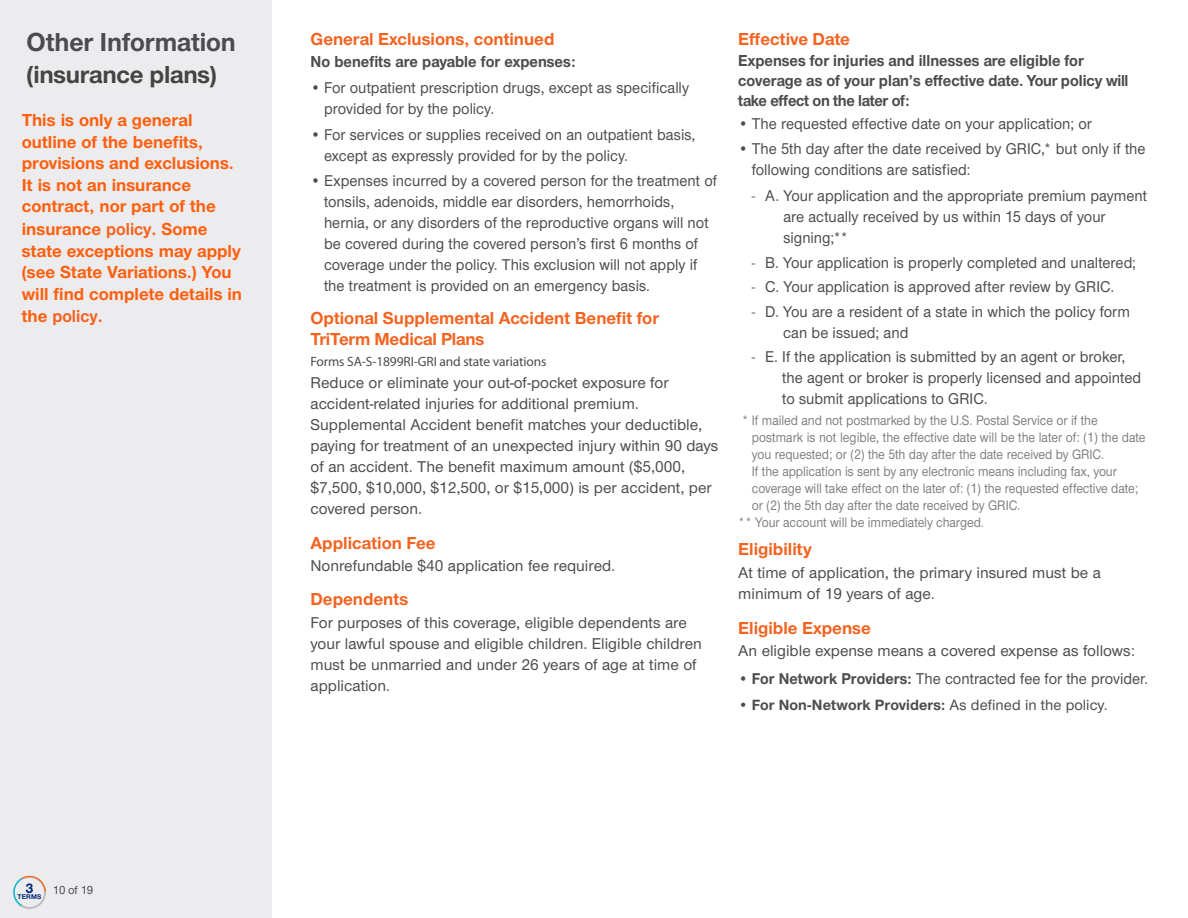
<style>
.page{position:relative;width:1188px;height:918px;background:#fff}
.page>*{position:absolute;margin:0;border:0;box-sizing:border-box;transform-origin:0 0}
.t1{font:700 27px "UHC Sans";letter-spacing:-.005em;color:#4b4c4d}
.t2{font:700 25.5px "UHC Sans";letter-spacing:-.01em;color:#444}
.t3{font:700 18px/21.8px "UHC Sans";color:#ff5f0e}
.Provisions_ORANGE_Su{font:700 18px/21px "UHC Sans";color:#f36421}
.Provisions_ORANGE_Su-2{font:700 16.5px/20.2px "UHC Sans";color:#4b4c4d;scale:.95 1}
.Provisions___Bullets{font:700 16.5px "UHC Sans";color:#4b4c4d;scale:.95 1}
.Body_Copy{font:500 16.2px/21px "UHC Sans";color:#4b4c4d;scale:.95 1}
.Body_Copy-2{font:500 16.2px/21px "UHC Sans";color:#4b4c4d}
.t4{font:700 15.45px "UHC Sans";letter-spacing:.005em;color:#4b4c4d}
.Disclaimers{font:500 14.25px/17.1px "UHC Sans";letter-spacing:-.005em;color:#808083;scale:.9 1}
.t5{font:700 14.1px "UHC Sans";color:#002677}
.Provisions_ORANGE_Su-3{font:13.5px "Myriad Pro";letter-spacing:-.01em;color:#4b4c4d}
.t6{font:500 12px "UHC Sans";color:#4b4c4d}
.t7{font:700 7.05px "UHC Sans";letter-spacing:.015em;color:#002677}
.s1{color:#f36421}
.s2{font-weight:400}
.s3{font-weight:700}
.s4{font-weight:500}
</style>
<div class="page">
<div style="left:0;top:0;width:271px;height:918px;background:#ececee"></div>
<div style="left:13px;top:877px;width:32px;height:33px;border:2px solid #e1e2e2;border-radius:50%"></div>
<div style="left:13px;top:876px;width:33px;height:33px;border:2px solid #cacccc;border-radius:50%"></div>
<svg style="left:13px;top:876px;width:33px;height:32px"></svg>
<h1 class="t1" style="left:26px;top:24px;width:211px">Other Information</h1>
<h2 class="t2" style="left:26px;top:57px;width:192px">(insurance plans)</h2>
<p class="t3" style="left:22px;top:109px;width:222px">This is only a general outline of the benefits, provisions and exclusions.<br>It is not an insurance contract, nor part of the insurance <span class="s1">policy</span>. Some state exceptions may apply (see State Variations.) You will find complete details in the <span class="s1">policy</span>.</p>
<p class="t5" style="left:26px;top:878px;width:10px">3</p>
<p class="t6" style="left:53px;top:882px;width:42px">10 of 19</p>
<p class="t7" style="left:18px;top:892px;width:26px">TERMS</p>
<p class="Provisions_ORANGE_Su" style="left:310px;top:28px;width:246px">General Exclusions, continued</p>
<p class="Provisions___Bullets" style="left:310px;top:51px;width:281px">No benefits are payable for expenses:</p>
<p class="Body_Copy" style="left:324px;top:76px;width:386px;text-indent:-14px">• For outpatient prescription drugs, except as specifically provided for by the policy.</p>
<p class="Body_Copy" style="left:324px;top:123px;width:393px;text-indent:-14px">• For services or supplies received on an outpatient basis, except as expressly provided for by the policy.</p>
<p class="Body_Copy" style="left:324px;top:170px;width:415px;text-indent:-14px">• Expenses incurred by a covered person for the treatment of tonsils, adenoids, middle ear disorders, hemorrhoids, hernia, or any disorders of the reproductive organs will not be covered during the covered person’s first 6 months of coverage under the policy. This exclusion will not apply if the treatment is provided on an emergency basis.</p>
<p class="Provisions_ORANGE_Su" style="left:310px;top:307px;width:350px">Optional Supplemental Accident Benefit for<br>TriTerm Medical Plans</p>
<p class="Provisions_ORANGE_Su-3" style="left:310px;top:353px;width:238px">Forms SA-S-1899RI-GRI and state variations</p>
<p class="Body_Copy-2" style="left:310px;top:372px;width:409px">Reduce or eliminate your out-of-pocket exposure for accident-related injuries for additional premium.<br>Supplemental Accident benefit matches your deductible, paying for treatment of an unexpected injury within 90 days of an accident. The benefit maximum amount ($5,000, $7,500, $10,000, $12,500, or $15,000) is per accident, per covered person.</p>
<p class="Provisions_ORANGE_Su" style="left:310px;top:532px;width:127px">Application Fee</p>
<p class="Body_Copy-2" style="left:310px;top:555px;width:306px">Nonrefundable $40 application fee required.</p>
<p class="Provisions_ORANGE_Su" style="left:310px;top:588px;width:99px">Dependents</p>
<p class="Body_Copy-2" style="left:310px;top:612px;width:393px">For purposes of this coverage, eligible dependents are your lawful spouse and eligible children. Eligible children must be unmarried and under 26 years of age at time of application.</p>
<p class="Provisions_ORANGE_Su" style="left:738px;top:28px;width:113px">Effective Date</p>
<p class="Provisions_ORANGE_Su-2" style="left:738px;top:50px;width:412px">Expenses for injuries and illnesses are eligible for coverage as of your plan’s effective date. Your policy will take effect on the later of:</p>
<p class="Body_Copy" style="left:738px;top:112px;width:374px">• The requested effective date on your application; or</p>
<p class="Body_Copy" style="left:752px;top:138px;width:416px;text-indent:-14px">• The 5th day after the date received by GRIC,* but only if the following conditions are satisfied:</p>
<p class="Body_Copy" style="left:783px;top:184px;width:384px;text-indent:-32px"><span class="s2">-</span> A. Your application and the appropriate premium payment are actually received by us within 15 days of your signing;**</p>
<p class="Body_Copy" style="left:752px;top:251px;width:406px"><span class="s2">-</span> B. Your application is properly completed and unaltered;</p>
<p class="Body_Copy" style="left:752px;top:275px;width:383px"><span class="s2">-</span> C. Your application is approved after review by GRIC.</p>
<p class="Body_Copy" style="left:783px;top:300px;width:366px;text-indent:-31px"><span class="s2">-</span> D. You are a resident of a state in which the policy form can be issued; and</p>
<p class="Body_Copy" style="left:782px;top:346px;width:379px;text-indent:-31px"><span class="s2">-</span> E. If the application is submitted by an agent or broker, the agent or broker is properly licensed and appointed to submit applications to GRIC.</p>
<p class="Disclaimers" style="left:752px;top:411px;width:439px;text-indent:-10px">* If mailed and not postmarked by the U.S. Postal Service or if the postmark is not legible, the effective date will be the later of: (1) the date you requested; or (2) the 5th day after the date received by GRIC.<br>If the application is sent by any electronic means including fax, your coverage will take effect on the later of: (1) the requested effective date; or (2) the 5th day after the date received by GRIC.</p>
<p class="Disclaimers" style="left:738px;top:513px;width:275px">** Your account will be immediately charged.</p>
<p class="Provisions_ORANGE_Su" style="left:738px;top:538px;width:75px">Eligibility</p>
<p class="Body_Copy-2" style="left:738px;top:561px;width:364px">At time of application, the primary insured must be a minimum of 19 years of age.</p>
<p class="Provisions_ORANGE_Su" style="left:738px;top:617px;width:134px">Eligible Expense</p>
<p class="Body_Copy-2" style="left:738px;top:640px;width:398px">An eligible expense means a covered expense as follows:</p>
<p class="Body_Copy" style="left:738px;top:668px;width:433px"><span class="s3">• For Network Providers:</span> The contracted fee for the provider.</p>
<p class="t4" style="left:738px;top:694px;width:371px">• For Non-Network Providers: <span class="s4">As defined in the policy.</span></p>
</div>
